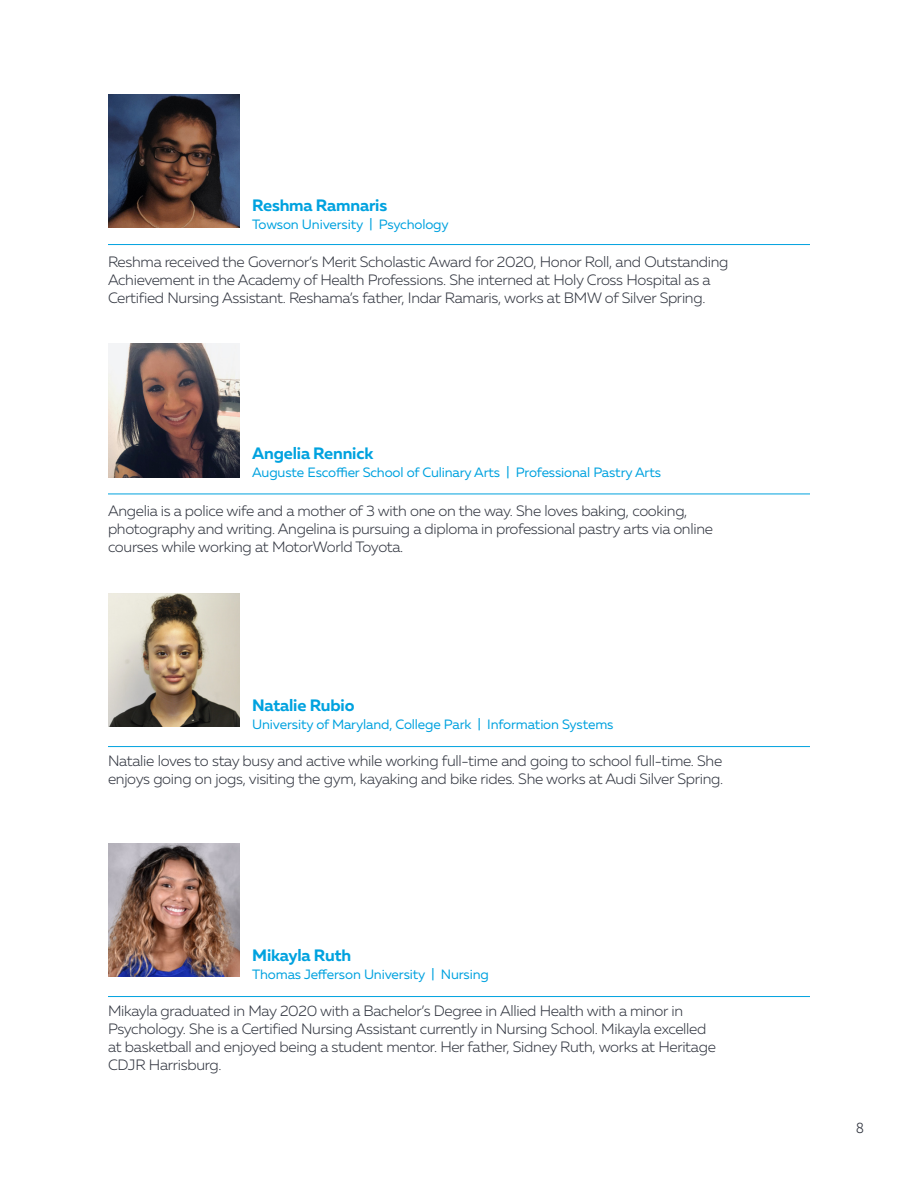
<style>
.page{position:relative;width:918px;height:1188px;background:#fff}
.page>*{position:absolute;margin:0;border:0;box-sizing:border-box;transform-origin:0 0}
.t1{font:700 16.5px "Muller";letter-spacing:-.01em;color:#00a2df}
.t2{font:300 15px/18px "Muller";letter-spacing:-.02em;color:#323640}
.t3{font:300 15px "Muller Narrow";color:#323640}
.t4{font:13.5px "Muller";letter-spacing:-.01em;color:#00a2df}
</style>
<div class="page">
<hr style="left:108px;top:746px;width:702px;height:1px;background:#00a2df">
<hr style="left:108px;top:244px;width:702px;height:1px;background:#00a2df">
<hr style="left:108px;top:494px;width:702px;height:1px;background:#00a2df">
<img style="left:108px;top:344px;width:132px;height:133px">
<hr style="left:108px;top:996px;width:702px;height:1px;background:#00a2df">
<img style="left:108px;top:843px;width:132px;height:134px">
<img style="left:108px;top:94px;width:132px;height:134px">
<img style="left:108px;top:593px;width:132px;height:134px">
<p class="t1" style="left:252px;top:195px;width:137px">Reshma Ramnaris</p>
<p class="t4" style="left:252px;top:216px;width:198px">Towson University | Psychology</p>
<p class="t2" style="left:108px;top:253px;width:622px">Reshma received the Governor’s Merit Scholastic Award for 2020, Honor Roll, and Outstanding<br>Achievement in the Academy of Health Professions. She interned at Holy Cross Hospital as a<br>Certified Nursing Assistant. Reshama’s father, Indar Ramaris, works at BMW of Silver Spring.</p>
<p class="t1" style="left:252px;top:443px;width:123px">Angelia Rennick</p>
<p class="t4" style="left:252px;top:464px;width:410px">Auguste Escoffier School of Culinary Arts | Professional Pastry Arts</p>
<p class="t2" style="left:108px;top:502px;width:607px">Angelia is a police wife and a mother of 3 with one on the way. She loves baking, cooking, photography and writing. Angelina is pursuing a diploma in professional pastry arts via online courses while working at MotorWorld Toyota.</p>
<p class="t1" style="left:252px;top:695px;width:104px">Natalie Rubio</p>
<p class="t4" style="left:252px;top:716px;width:363px">University of Maryland, College Park | Information Systems</p>
<p class="t2" style="left:108px;top:751px;width:617px">Natalie loves to stay busy and active while working full-time and going to school full-time. She enjoys going on jogs, visiting the gym, kayaking and bike rides. She works at Audi Silver Spring.</p>
<p class="t1" style="left:252px;top:945px;width:100px">Mikayla Ruth</p>
<p class="t4" style="left:252px;top:966px;width:238px">Thomas Jefferson University | Nursing</p>
<p class="t2" style="left:108px;top:1001px;width:609px">Mikayla graduated in May 2020 with a Bachelor’s Degree in Allied Health with a minor in Psychology. She is a Certified Nursing Assistant currently in Nursing School. Mikayla excelled at basketball and enjoyed being a student mentor. Her father, Sidney Ruth, works at Heritage CDJR Harrisburg.</p>
<p class="t3" style="left:856px;top:1119px;width:9px">8</p>
</div>
